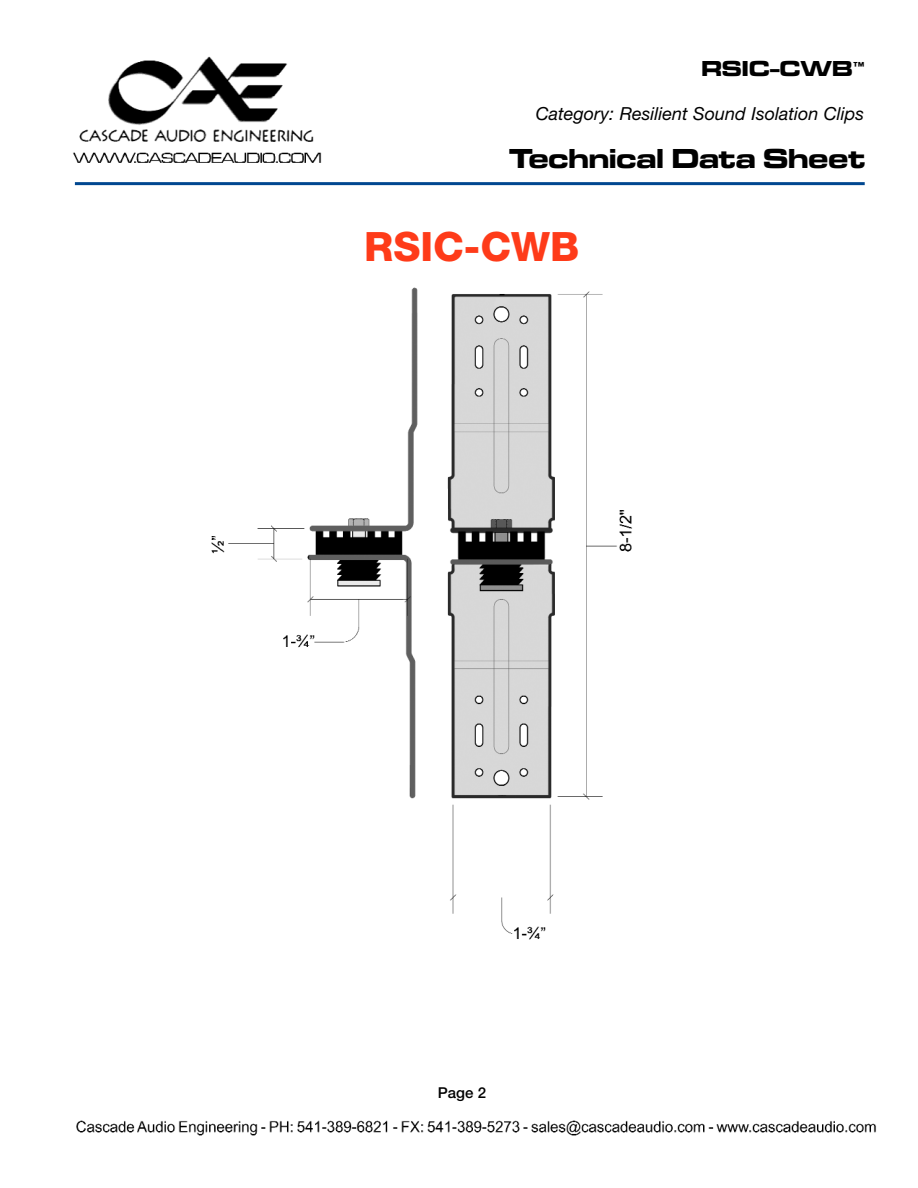
<style>
.page{position:relative;width:918px;height:1188px;background:#fff}
.page>*{position:absolute;margin:0;border:0;box-sizing:border-box;transform-origin:0 0}
.t1{font:800 40.5px "Helvetica Neue";color:#fe3b19}
.t2{font:28.5px "Microgramma D Bold Exte";color:#000}
.t3{font:22.5px "Microgramma D Bold Exte";letter-spacing:.02em;color:#000}
.t4{font:italic 18px "Helvetica Neue";color:#000}
.t5{font:500 15px "Helvetica Neue";color:#000}
</style>
<div class="page">
<img style="left:211px;top:287px;width:421px;height:653px">
<img style="left:73px;top:56px;width:249px;height:107px">
<hr style="left:75px;top:182px;width:790px;height:3px;background:#004790">
<img style="left:76px;top:1120px;width:800px;height:16px">
<p class="t3" style="left:701px;top:61px;width:164px">RSIC-CWB<sup>™</sup></p>
<p class="t4" style="left:536px;top:107px;width:330px">Category: Resilient Sound Isolation Clips</p>
<h2 class="t2" style="left:509px;top:149px;width:357px">Technical Data Sheet</h2>
<h1 class="t1" style="left:364px;top:232px;width:217px">RSIC-CWB</h1>
<p class="t5" style="left:438px;top:1087px;width:50px">Page 2</p>
</div>
